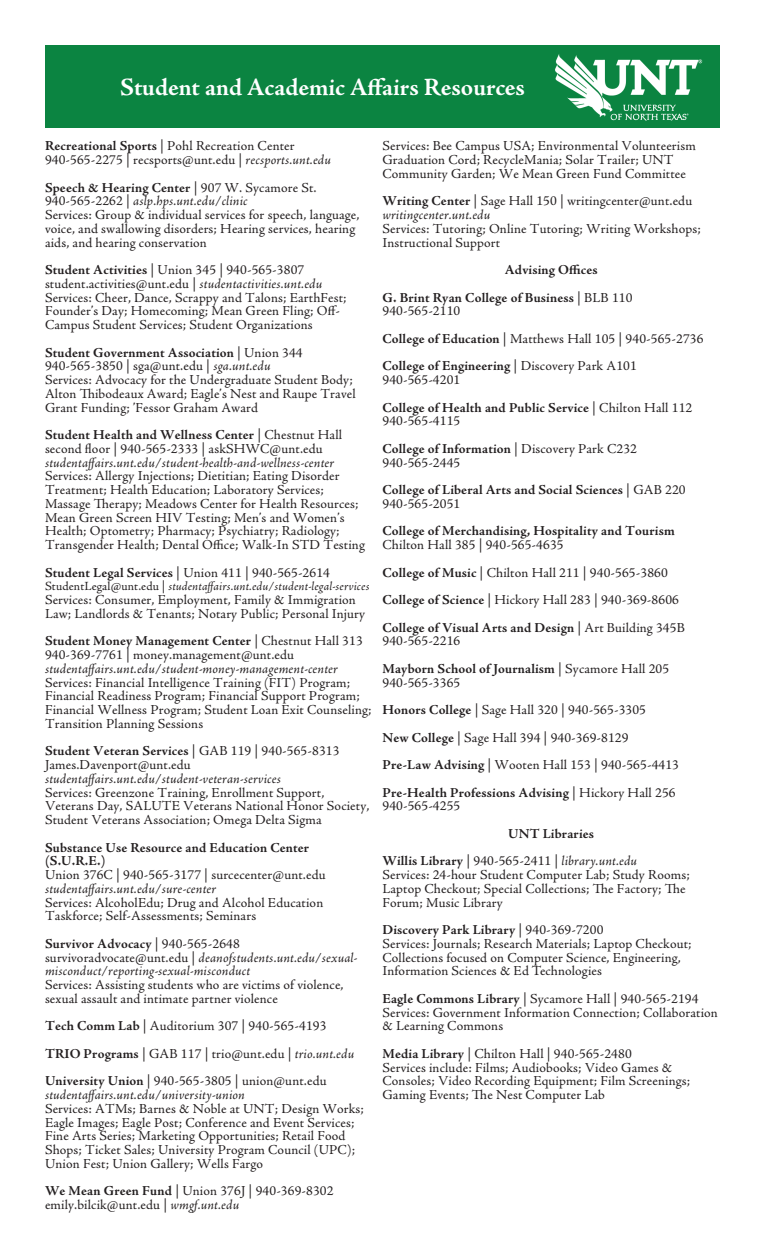
<style>
.page{position:relative;width:765px;height:1260px;background:#fff}
.page>*{position:absolute;margin:0;border:0;box-sizing:border-box;transform-origin:0 0}
.t1{font:700 25px "Adobe Jenson Pro";letter-spacing:-.005em;color:#fff}
.t2{font:13.75px/13.8px "Adobe Jenson Pro";letter-spacing:.01em;color:#231f20}
.t3{font:700 13.75px/13.8px "Adobe Jenson Pro";letter-spacing:.01em;color:#231f20}
.t4{font:italic 13.75px/13.8px "Adobe Jenson Pro";letter-spacing:.01em;color:#231f20}
.t5{font:italic 12.5px "Adobe Jenson Pro";letter-spacing:.01em;color:#231f20}
.s1{font-weight:700}
.s2{font-style:italic}
.s3{font-weight:400}
.s4{font-style:normal}
.s5{font-weight:700;font-style:normal}
</style>
<div class="page">
<div style="left:45px;top:45px;width:675px;height:83px;background:#0b8441"></div>
<img style="left:555px;top:54px;width:148px;height:67px">
<p class="t1" style="left:120px;top:73px;width:406px">Student and Academic Affairs Resources</p>
<p class="t2" style="left:45px;top:139px;width:287px"><span class="s1">Recreational Sports</span> | Pohl Recreation Center<br>940-565-2275 | recsports@unt.edu | <span class="s2">recsports.unt.edu</span></p>
<p class="t2" style="left:45px;top:181px;width:273px"><span class="s1">Speech &amp; Hearing Center</span> | 907 W. Sycamore St.<br>940-565-2262 | <span class="s2">aslp.hps.unt.edu/clinic</span></p>
<p class="t2" style="left:45px;top:208px;width:316px">Services: Group &amp; individual services for speech, language, voice, and swallowing disorders; Hearing services, hearing aids, and hearing conservation</p>
<p class="t2" style="left:45px;top:263px;width:261px"><span class="s1">Student Activities</span> | Union 345 | 940-565-3807</p>
<p class="t2" style="left:45px;top:277px;width:279px">student.activities@unt.edu | <span class="s2">studentactivities.unt.edu</span></p>
<p class="t2" style="left:45px;top:291px;width:303px">Services: Cheer, Dance, Scrappy and Talons; EarthFest;<br>Founder’s Day; Homecoming; Mean Green Fling; Off-<br>Campus Student Services; Student Organizations</p>
<p class="t3" style="left:45px;top:346px;width:259px">Student Government Association <span class="s3">| Union 344</span></p>
<p class="t2" style="left:45px;top:359px;width:227px">940-565-3850 | sga@unt.edu | <span class="s2">sga.unt.edu</span></p>
<p class="t2" style="left:45px;top:373px;width:312px">Services: Advocacy for the Undergraduate Student Body;<br>Alton Thibodeaux Award; Eagle’s Nest and Raupe Travel<br>Grant Funding; ’Fessor Graham Award</p>
<p class="t2" style="left:45px;top:428px;width:299px"><span class="s1">Student Health and Wellness Center</span> | Chestnut Hall second floor | 940-565-2333 | askSHWC@unt.edu</p>
<p class="t4" style="left:45px;top:456px;width:291px">studentaffairs.unt.edu/student-health-and-wellness-center</p>
<p class="t2" style="left:45px;top:469px;width:321px">Services: Allergy Injections; Dietitian; Eating Disorder Treatment; Health Education; Laboratory Services; Massage Therapy; Meadows Center for Health Resources; Mean Green Screen HIV Testing; Men’s and Women’s Health; Optometry; Pharmacy; Psychiatry; Radiology; Transgender Health; Dental Office; Walk-In STD Testing</p>
<p class="t2" style="left:45px;top:566px;width:287px"><span class="s1">Student Legal Services</span> | Union 411 | 940-565-2614</p>
<p class="t5" style="left:45px;top:579px;width:326px"><span class="s4">StudentLegal@unt.edu |</span> studentaffairs.unt.edu/student-legal-services</p>
<p class="t2" style="left:45px;top:593px;width:322px">Services: Consumer, Employment, Family &amp; Immigration<br>Law; Landlords &amp; Tenants; Notary Public; Personal Injury</p>
<p class="t3" style="left:45px;top:634px;width:319px">Student Money Management Center <span class="s3">| Chestnut Hall 313</span></p>
<p class="t2" style="left:45px;top:648px;width:251px">940-369-7761 | money.management@unt.edu</p>
<p class="t4" style="left:45px;top:662px;width:294px">studentaffairs.unt.edu/student-money-management-center</p>
<p class="t2" style="left:45px;top:676px;width:328px">Services: Financial Intelligence Training (FIT) Program; Financial Readiness Program; Financial Support Program; Financial Wellness Program; Student Loan Exit Counseling; Transition Planning Sessions</p>
<p class="t3" style="left:45px;top:744px;width:296px">Student Veteran Services <span class="s3">| GAB 119 | 940-565-8313</span></p>
<p class="t2" style="left:45px;top:758px;width:147px">James.Davenport@unt.edu</p>
<p class="t4" style="left:45px;top:772px;width:238px">studentaffairs.unt.edu/student-veteran-services</p>
<p class="t2" style="left:45px;top:786px;width:326px">Services: Greenzone Training, Enrollment Support,<br>Veterans Day, SALUTE Veterans National Honor Society,<br>Student Veterans Association; Omega Delta Sigma</p>
<p class="t3" style="left:45px;top:841px;width:282px">Substance Use Resource and Education Center (S.U.R.E.)<br><span class="s3">Union 376C | 940-565-3177 | surcecenter@unt.edu</span></p>
<p class="t4" style="left:45px;top:882px;width:173px">studentaffairs.unt.edu/sure-center</p>
<p class="t2" style="left:45px;top:896px;width:280px">Services: AlcoholEdu; Drug and Alcohol Education<br>Taskforce; Self-Assessments; Seminars</p>
<p class="t3" style="left:45px;top:937px;width:196px">Survivor Advocacy <span class="s3">| 940-565-2648</span></p>
<p class="t4" style="left:45px;top:951px;width:314px"><span class="s4">survivoradvocate@unt.edu |</span> deanofstudents.unt.edu/sexual&shy;misconduct/reporting-sexual-misconduct</p>
<p class="t2" style="left:45px;top:978px;width:300px">Services: Assisting students who are victims of violence, sexual assault and intimate partner violence</p>
<p class="t2" style="left:45px;top:1019px;width:283px"><span class="s1">Tech Comm Lab</span> | Auditorium 307 | 940-565-4193</p>
<p class="t2" style="left:45px;top:1047px;width:311px"><span class="s1">TRIO Programs</span> | GAB 117 | trio@unt.edu | <span class="s2">trio.unt.edu</span></p>
<p class="t2" style="left:45px;top:1074px;width:283px"><span class="s1">University Union</span> | 940-565-3805 | union@unt.edu</p>
<p class="t4" style="left:45px;top:1089px;width:201px">studentaffairs.unt.edu/university-union</p>
<p class="t2" style="left:45px;top:1102px;width:321px">Services: ATMs; Barnes &amp; Noble at UNT; Design Works; Eagle Images; Eagle Post; Conference and Event Services; Fine Arts Series; Marketing Opportunities; Retail Food Shops; Ticket Sales; University Program Council (UPC); Union Fest; Union Gallery; Wells Fargo</p>
<p class="t2" style="left:45px;top:1184px;width:290px"><span class="s1">We Mean Green Fund</span> | Union 376J | 940-369-8302</p>
<p class="t2" style="left:45px;top:1198px;width:196px">emily.bilcik@unt.edu | <span class="s2">wmgf.unt.edu</span></p>
<p class="t2" style="left:382px;top:139px;width:315px">Services: Bee Campus USA; Environmental Volunteerism<br>Graduation Cord; RecycleMania; Solar Trailer; UNT<br>Community Garden; We Mean Green Fund Committee</p>
<p class="t2" style="left:382px;top:194px;width:311px"><span class="s1">Writing Center</span> | Sage Hall 150 | writingcenter@unt.edu</p>
<p class="t4" style="left:382px;top:209px;width:109px">writingcenter.unt.edu</p>
<p class="t2" style="left:382px;top:222px;width:320px">Services: Tutoring; Online Tutoring; Writing Workshops;<br>Instructional Support</p>
<p class="t3" style="left:505px;top:263px;width:94px">Advising Offices</p>
<p class="t3" style="left:382px;top:291px;width:252px">G. Brint Ryan College of Business <span class="s3">| BLB 110</span></p>
<p class="t2" style="left:382px;top:304px;width:79px">940-565-2110</p>
<p class="t2" style="left:382px;top:332px;width:322px"><span class="s1">College of Education</span> | Matthews Hall 105 | 940-565-2736</p>
<p class="t3" style="left:382px;top:359px;width:256px">College of Engineering <span class="s3">| Discovery Park A101</span></p>
<p class="t2" style="left:382px;top:373px;width:79px">940-565-4201</p>
<p class="t3" style="left:382px;top:401px;width:311px">College of Health and Public Service <span class="s3">| Chilton Hall 112</span></p>
<p class="t2" style="left:382px;top:414px;width:79px">940-565-4115</p>
<p class="t3" style="left:382px;top:442px;width:256px">College of Information <span class="s3">| Discovery Park C232</span></p>
<p class="t2" style="left:382px;top:456px;width:79px">940-565-2445</p>
<p class="t3" style="left:382px;top:483px;width:305px">College of Liberal Arts and Social Sciences <span class="s3">| GAB 220</span></p>
<p class="t2" style="left:382px;top:497px;width:79px">940-565-2051</p>
<p class="t3" style="left:382px;top:524px;width:294px">College of Merchandising, Hospitality and Tourism</p>
<p class="t2" style="left:382px;top:538px;width:183px">Chilton Hall 385 | 940-565-4635</p>
<p class="t2" style="left:382px;top:566px;width:287px"><span class="s1">College of Music</span> | Chilton Hall 211 | 940-565-3860</p>
<p class="t2" style="left:382px;top:593px;width:298px"><span class="s1">College of Science</span> | Hickory Hall 283 | 940-369-8606</p>
<p class="t3" style="left:382px;top:621px;width:304px">College of Visual Arts and Design <span class="s3">| Art Building 345B</span></p>
<p class="t2" style="left:382px;top:634px;width:79px">940-565-2216</p>
<p class="t3" style="left:382px;top:662px;width:288px">Mayborn School of Journalism <span class="s3">| Sycamore Hall 205</span></p>
<p class="t2" style="left:382px;top:676px;width:79px">940-565-3365</p>
<p class="t2" style="left:382px;top:703px;width:265px"><span class="s1">Honors College</span> | Sage Hall 320 | 940-565-3305</p>
<p class="t2" style="left:382px;top:731px;width:248px"><span class="s1">New College</span> | Sage Hall 394 | 940-369-8129</p>
<p class="t2" style="left:382px;top:758px;width:298px"><span class="s1">Pre-Law Advising</span> | Wooten Hall 153 | 940-565-4413</p>
<p class="t3" style="left:382px;top:786px;width:295px">Pre-Health Professions Advising <span class="s3">| Hickory Hall 256</span></p>
<p class="t2" style="left:382px;top:799px;width:79px">940-565-4255</p>
<p class="t3" style="left:508px;top:827px;width:87px">UNT Libraries</p>
<p class="t4" style="left:382px;top:855px;width:256px"><span class="s5">Willis Library</span> <span class="s4">| 940-565-2411 |</span> library.unt.edu</p>
<p class="t2" style="left:382px;top:868px;width:309px">Services: 24-hour Student Computer Lab; Study Rooms;<br>Laptop Checkout; Special Collections; The Factory; The<br>Forum; Music Library</p>
<p class="t3" style="left:382px;top:923px;width:222px">Discovery Park Library <span class="s3">| 940-369-7200</span></p>
<p class="t2" style="left:382px;top:937px;width:311px">Services: Journals; Research Materials; Laptop Checkout;<br>Collections focused on Computer Science, Engineering,<br>Information Sciences &amp; Ed Technologies</p>
<p class="t2" style="left:382px;top:992px;width:318px"><span class="s1">Eagle Commons Library</span> | Sycamore Hall | 940-565-2194</p>
<p class="t2" style="left:382px;top:1006px;width:337px">Services: Government Information Connection; Collaboration &amp; Learning Commons</p>
<p class="t2" style="left:382px;top:1047px;width:251px"><span class="s1">Media Library</span> | Chilton Hall | 940-565-2480</p>
<p class="t2" style="left:382px;top:1061px;width:309px">Services include: Films; Audiobooks; Video Games &amp;<br>Consoles; Video Recording Equipment; Film Screenings;<br>Gaming Events; The Nest Computer Lab</p>
</div>
